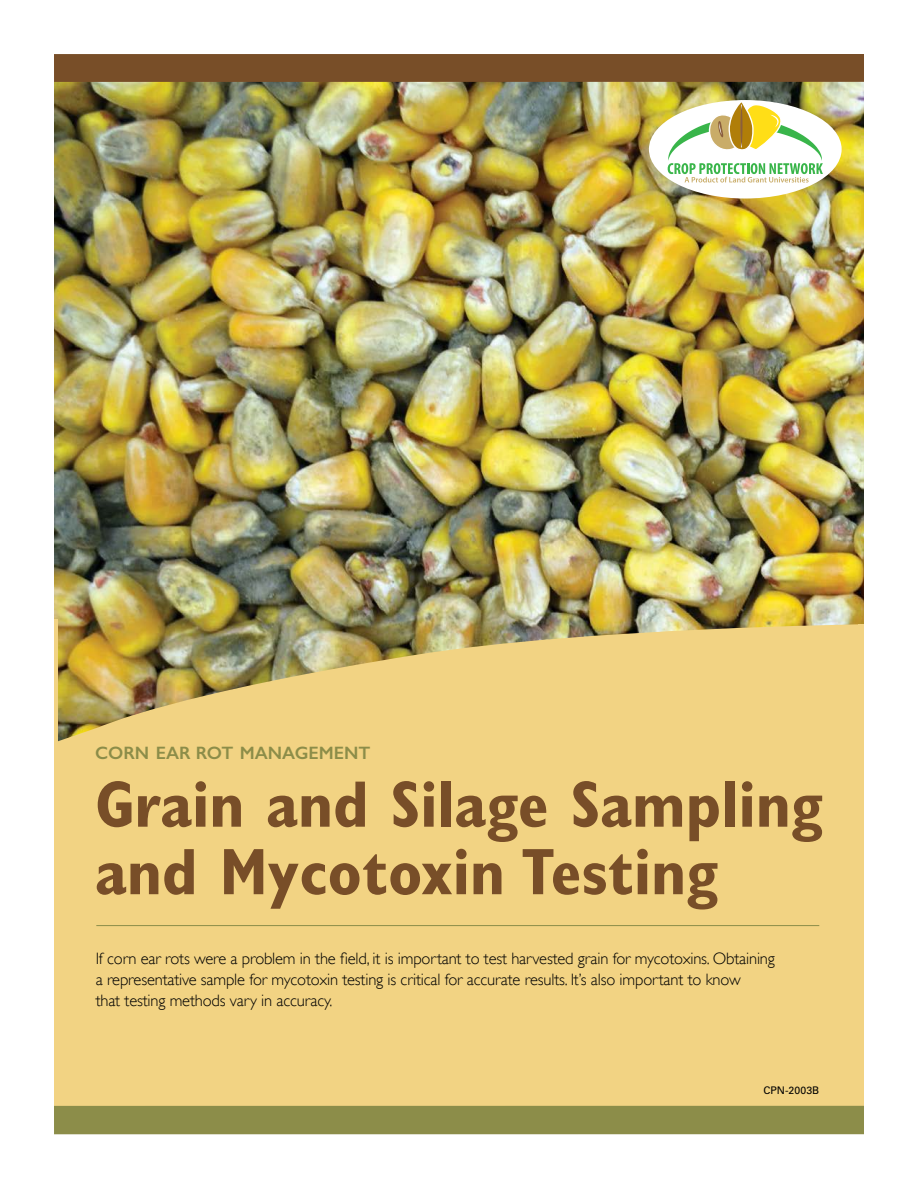
<style>
.page{position:relative;width:918px;height:1188px;background:#fff}
.page>*{position:absolute;margin:0;border:0;box-sizing:border-box;transform-origin:0 0}
.heading{font:700 condensed 66px/67.5px "Gill Sans Std";color:#784e28}
.heading-2{font:600 18px "Gill Sans";color:#8c8d49}
.body_text{font:300 16.5px "Gill Sans";letter-spacing:-.01em;color:#000}
.t1{font:10.5px "Univers LT Std";color:#000}
</style>
<div class="page">
<img style="left:54px;top:82px;width:810px;height:542px">
<svg style="left:58px;top:624px;width:801px;height:482px;background:#ecce7f"></svg>
<div style="left:54px;top:54px;width:810px;height:28px;background:#784e28"></div>
<hr style="left:96px;top:925px;width:723px;height:1px;background:#8c8d49">
<hr style="left:54px;top:619px;width:4px;height:487px;background:#f2d383">
<div style="left:859px;top:624px;width:5px;height:482px;background:#f2d383"></div>
<div style="left:54px;top:1106px;width:810px;height:28px;background:#8c8d49"></div>
<div style="left:649px;top:100px;width:193px;height:99px;background:#fff;border-radius:50%"></div>
<svg style="left:668px;top:101px;width:155px;height:82px"></svg>
<p class="heading-2" style="left:95px;top:742px;width:277px">CORN EAR ROT MANAGEMENT</p>
<p class="heading" style="left:95px;top:770px;width:729px">Grain and Silage Sampling and Mycotoxin Testing</p>
<p class="body_text" style="left:96px;top:949px;width:681px">If corn ear rots were a problem in the field, it is important to test harvested grain for mycotoxins. Obtaining</p>
<p class="body_text" style="left:96px;top:970px;width:647px">a representative sample for mycotoxin testing is critical for accurate results. It’s also important to know</p>
<p class="body_text" style="left:96px;top:991px;width:238px">that testing methods vary in accuracy.</p>
<p class="t1" style="left:763px;top:1084px;width:57px">CPN-2003B</p>
</div>
